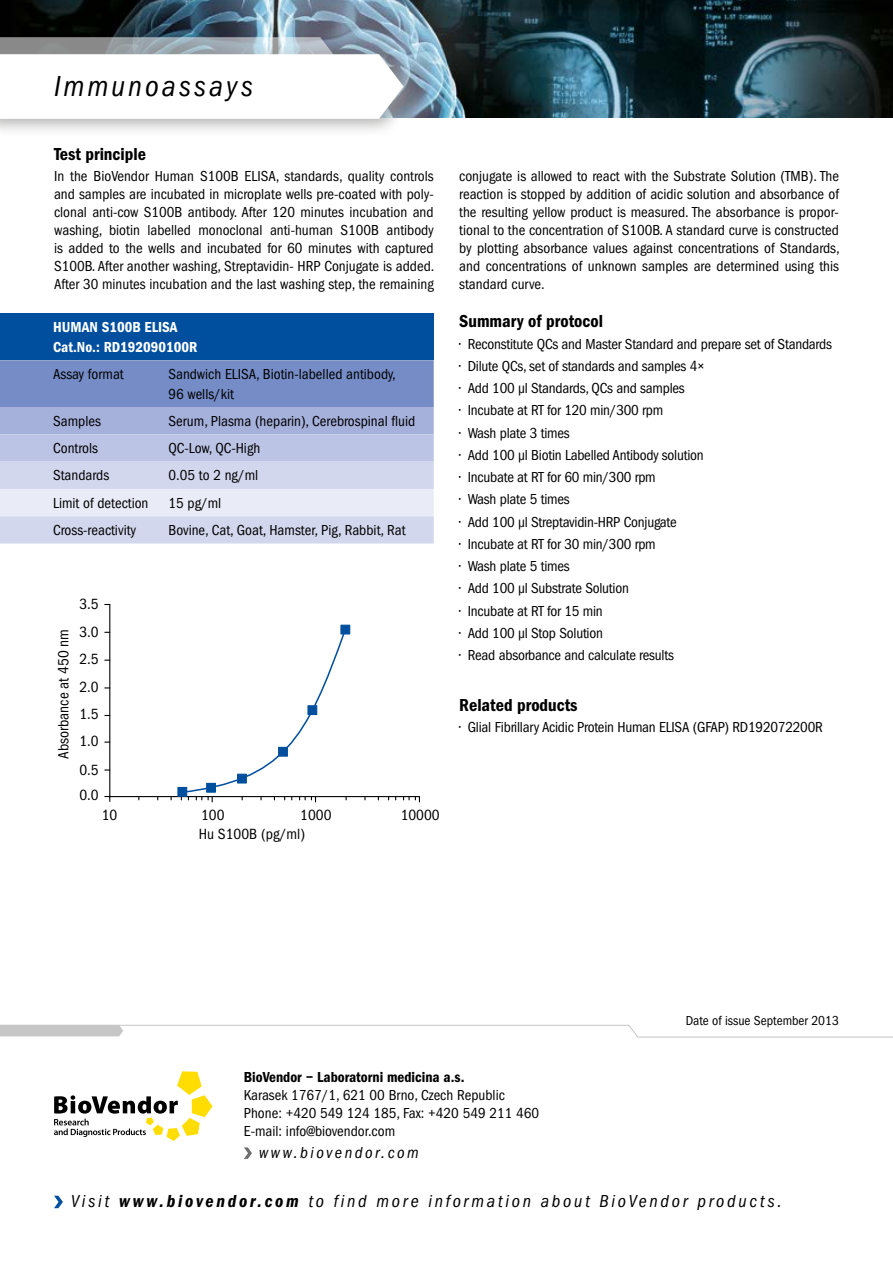
<style>
.page{position:relative;width:893px;height:1263px;background:#fff}
.page>*{position:absolute;margin:0;border:0;box-sizing:border-box;transform-origin:0 0}
.t1{font:italic condensed 30px "ITC Franklin Gothic Std";letter-spacing:.1em;color:#000}
.t2{font:italic condensed 18px "ITC Franklin Gothic Std";letter-spacing:.15em;color:#000}
.t3{font:18px "ITC Franklin Gothic Std Dm Cd";color:#000}
.t4{font:italic condensed 16.5px "ITC Franklin Gothic Std";letter-spacing:.15em;color:#000}
.t5{font:condensed 15.3px/25.3px "ITC Franklin Gothic Std";color:#000}
.t6{font:condensed 15px/18px "ITC Franklin Gothic Std";letter-spacing:-.015em;color:#000;text-align:justify}
.t7{font:15px/19.5px "ITC Franklin Gothic Std Dm Cd";color:#fff}
.t8{font:15px "ITC Franklin Gothic Std Dm Cd";color:#000}
.t9{font:condensed 13.5px "ITC Franklin Gothic Std";color:#000}
.s1{font-family:"ITC Franklin Gothic Std Dm Cd It";font-style:normal;font-stretch:normal}
</style>
<div class="page">
<img style="left:0;top:0;width:893px;height:118px">
<div style="left:0;top:45px;width:420px;height:92px;background:#9d9d9c;opacity:.75"></div>
<svg style="left:0;top:37px;width:404px;height:82px"></svg>
<svg style="left:109px;top:604px;width:311px;height:194px"></svg>
<svg style="left:105px;top:796px;width:5px;height:5px"></svg>
<div style="left:340px;top:625px;width:10px;height:9px;border:1px solid #004f9f"></div>
<svg style="left:403px;top:797px;width:17px;height:5px"></svg>
<div style="left:177px;top:787px;width:10px;height:10px;border:1px solid #004f9f"></div>
<svg style="left:179px;top:626px;width:169px;height:176px"></svg>
<div style="left:0;top:313px;width:434px;height:47px;background:#004f9f"></div>
<svg style="left:0;top:360px;width:434px;height:183px;background:#b4bee1"></svg>
<svg style="left:54px;top:1196px;width:9px;height:12px"></svg>
<svg style="left:0;top:1024px;width:893px;height:14px"></svg>
<svg style="left:54px;top:1071px;width:159px;height:70px"></svg>
<svg style="left:244px;top:1147px;width:8px;height:12px"></svg>
<h1 class="t1" style="left:54px;top:69px;width:201px">Immunoassays</h1>
<p class="t3" style="left:54px;top:144px;width:93px">Test principle</p>
<p class="t6" style="left:54px;top:167px;width:382px">In the BioVendor Human S100B ELISA, standards, quality controls and samples are incubated in microplate wells pre-coated with poly&shy;clonal anti-cow S100B antibody. After 120 minutes incubation and washing, biotin labelled monoclonal anti-human S100B antibody is added to the wells and incubated for 60 minutes with captured S100B. After another washing, Streptavidin- HRP Conjugate is added.<br>After 30 minutes incubation and the last washing step, the remaining</p>
<p class="t6" style="left:459px;top:167px;width:382px">conjugate is allowed to react with the Substrate Solution (TMB). The reaction is stopped by addition of acidic solution and absorbance of the resulting yellow product is measured. The absorbance is propor&shy;tional to the concentration of S100B. A standard curve is constructed by plotting absorbance values against concentrations of Standards, and concentrations of unknown samples are determined using this standard curve.</p>
<p class="t7" style="left:53px;top:317px;width:146px">HUMAN S100B ELISA<br>Cat.No.: RD192090100R</p>
<p class="t6" style="left:53px;top:365px;width:72px">Assay format</p>
<p class="t6" style="left:169px;top:364px;width:229px;line-height:19.5px">Sandwich ELISA, Biotin-labelled antibody,<br>96 wells/kit</p>
<p class="t6" style="left:53px;top:412px;width:49px">Samples</p>
<p class="t6" style="left:169px;top:412px;width:248px">Serum, Plasma (heparin), Cerebrospinal fluid</p>
<p class="t6" style="left:53px;top:439px;width:46px">Controls</p>
<p class="t6" style="left:169px;top:439px;width:93px">QC-Low, QC-High</p>
<p class="t6" style="left:53px;top:466px;width:58px">Standards</p>
<p class="t6" style="left:169px;top:466px;width:91px">0.05 to 2 ng/ml</p>
<p class="t6" style="left:53px;top:494px;width:97px">Limit of detection</p>
<p class="t6" style="left:169px;top:494px;width:54px">15 pg/ml</p>
<p class="t6" style="left:53px;top:521px;width:85px">Cross-reactivity</p>
<p class="t6" style="left:169px;top:521px;width:238px">Bovine, Cat, Goat, Hamster, Pig, Rabbit, Rat</p>
<p class="t5" style="left:51px;top:759px;width:131px;rotate:-90deg">Absorbance at 450 nm</p>
<p class="t5" style="left:79px;top:592px;width:21px">3.5</p>
<p class="t5" style="left:79px;top:620px;width:21px">3.0</p>
<p class="t5" style="left:79px;top:647px;width:21px">2.5</p>
<p class="t5" style="left:79px;top:675px;width:21px">2.0</p>
<p class="t5" style="left:79px;top:702px;width:21px">1.5</p>
<p class="t5" style="left:79px;top:729px;width:21px">1.0</p>
<p class="t5" style="left:79px;top:757px;width:21px">0.5<br>0.0</p>
<p class="t5" style="left:102px;top:802px;width:17px">10</p>
<p class="t5" style="left:201px;top:802px;width:25px">100</p>
<p class="t5" style="left:300px;top:802px;width:33px">1000</p>
<p class="t5" style="left:401px;top:802px;width:41px">10000</p>
<p class="t5" style="left:199px;top:821px;width:108px">Hu S100B (pg/ml)</p>
<p class="t3" style="left:459px;top:311px;width:145px">Summary of protocol</p>
<p class="t6" style="left:459px;top:335px;width:374px">• Reconstitute QCs and Master Standard and prepare set of Standards</p>
<p class="t6" style="left:459px;top:357px;width:247px">• Dilute QCs, set of standards and samples 4×</p>
<p class="t6" style="left:459px;top:379px;width:227px">• Add 100 μl Standards, QCs and samples</p>
<p class="t6" style="left:459px;top:401px;width:205px">• Incubate at RT for 120 min/300 rpm</p>
<p class="t6" style="left:459px;top:424px;width:112px">• Wash plate 3 times</p>
<p class="t6" style="left:459px;top:446px;width:246px">• Add 100 μl Biotin Labelled Antibody solution</p>
<p class="t6" style="left:459px;top:468px;width:198px">• Incubate at RT for 60 min/300 rpm</p>
<p class="t6" style="left:459px;top:490px;width:112px">• Wash plate 5 times</p>
<p class="t6" style="left:459px;top:513px;width:219px">• Add 100 μl Streptavidin-HRP Conjugate</p>
<p class="t6" style="left:459px;top:535px;width:198px">• Incubate at RT for 30 min/300 rpm</p>
<p class="t6" style="left:459px;top:557px;width:112px">• Wash plate 5 times</p>
<p class="t6" style="left:459px;top:579px;width:171px">• Add 100 μl Substrate Solution</p>
<p class="t6" style="left:459px;top:601px;width:145px">• Incubate at RT for 15 min</p>
<p class="t6" style="left:459px;top:624px;width:145px">• Add 100 μl Stop Solution</p>
<p class="t6" style="left:459px;top:646px;width:216px">• Read absorbance and calculate results</p>
<p class="t3" style="left:459px;top:694px;width:120px">Related products</p>
<p class="t6" style="left:459px;top:718px;width:365px">• Glial Fibrillary Acidic Protein Human ELISA (GFAP) RD192072200R</p>
<p class="t9" style="left:686px;top:1012px;width:155px">Date of issue September 2013</p>
<p class="t8" style="left:244px;top:1068px;width:222px">BioVendor − Laboratorni medicina a.s.</p>
<p class="t6" style="left:244px;top:1086px;width:297px;text-align:left">Karasek 1767/1, 621 00 Brno, Czech Republic<br>Phone: +420 549 124 185, Fax: +420 549 211 460<br>E-mail: info@biovendor.com</p>
<p class="t4" style="left:259px;top:1143px;width:161px">www.biovendor.com</p>
<p class="t2" style="left:71px;top:1191px;width:712px">Visit <span class="s1">www.biovendor.com</span> to find more information about BioVendor products.</p>
</div>
